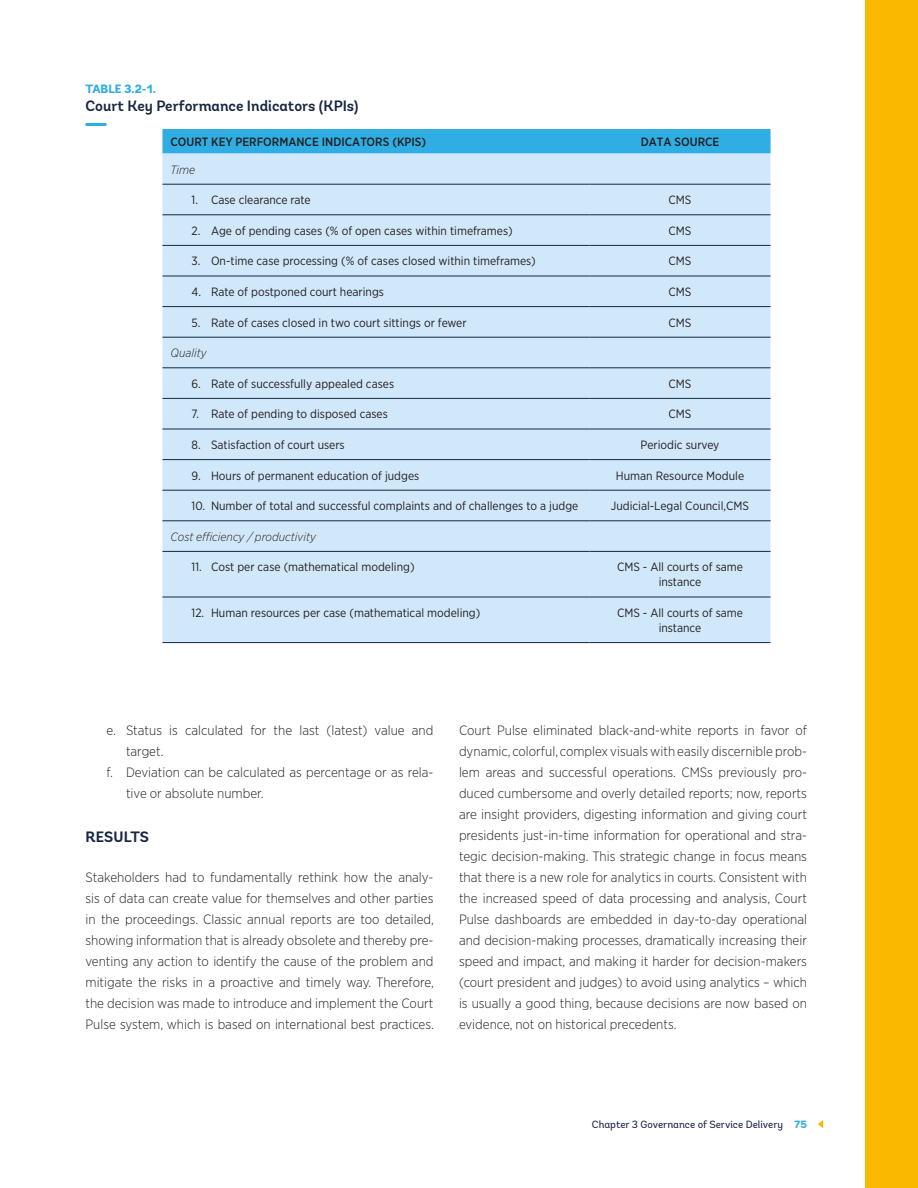
<style>
.page{position:relative;width:918px;height:1188px;background:#fff}
.page>*{position:absolute;margin:0;border:0;box-sizing:border-box;transform-origin:0 0}
.Table_Title{font:600 15px "Andes";color:#172642}
.Case_H2{font:700 15px "Andes";letter-spacing:.01em;color:#172642}
.t1{font:300 13.5px/21px "Gotham Narrow";color:#231f20}
.Table_Text{font:12px/15px "Gotham Narrow";color:#231f20;text-align:center}
.Table_Header{font:500 12px "Gotham Narrow";color:#231f20}
.Table_Text-2{font:italic 300 12px "Gotham Narrow";color:#231f20}
.Table_Title-2{font:800 12px "Andes";color:#30ade3}
.t2{font:10.5px "Andes";color:#172642}
.s1{font-weight:800;color:#30ade3}
</style>
<div class="page">
<svg style="left:818px;top:1120px;width:5px;height:8px"></svg>
<div style="left:866px;top:0;width:52px;height:1188px;background:#fab800"></div>
<hr style="left:86px;top:123px;width:20px;height:3px;background:#30ade3">
<div style="left:162px;top:129px;width:609px;height:25px;background:#30ade3"></div>
<div style="left:162px;top:154px;width:609px;height:489px;background:#d1e8fa"></div>
<hr style="left:162px;top:184px;width:427px;height:1px;background:#172642">
<hr style="left:590px;top:184px;width:181px;height:1px;background:#172642">
<hr style="left:162px;top:214px;width:427px;height:1px;background:#172642">
<hr style="left:590px;top:214px;width:181px;height:1px;background:#172642">
<hr style="left:162px;top:245px;width:427px;height:1px;background:#172642">
<hr style="left:590px;top:245px;width:181px;height:1px;background:#172642">
<hr style="left:162px;top:276px;width:427px;height:1px;background:#172642">
<hr style="left:590px;top:276px;width:181px;height:1px;background:#172642">
<hr style="left:162px;top:306px;width:427px;height:1px;background:#172642">
<hr style="left:590px;top:306px;width:181px;height:1px;background:#172642">
<hr style="left:162px;top:337px;width:427px;height:1px;background:#172642">
<hr style="left:590px;top:337px;width:181px;height:1px;background:#172642">
<hr style="left:162px;top:367px;width:427px;height:1px;background:#172642">
<hr style="left:590px;top:367px;width:181px;height:1px;background:#172642">
<hr style="left:162px;top:398px;width:427px;height:1px;background:#172642">
<hr style="left:590px;top:398px;width:181px;height:1px;background:#172642">
<hr style="left:162px;top:429px;width:427px;height:1px;background:#172642">
<hr style="left:590px;top:429px;width:181px;height:1px;background:#172642">
<hr style="left:162px;top:459px;width:427px;height:1px;background:#172642">
<hr style="left:590px;top:459px;width:181px;height:1px;background:#172642">
<hr style="left:162px;top:490px;width:427px;height:1px;background:#172642">
<hr style="left:590px;top:490px;width:181px;height:1px;background:#172642">
<hr style="left:162px;top:520px;width:427px;height:1px;background:#172642">
<hr style="left:590px;top:520px;width:181px;height:1px;background:#172642">
<hr style="left:162px;top:551px;width:427px;height:1px;background:#172642">
<hr style="left:590px;top:551px;width:181px;height:1px;background:#172642">
<hr style="left:162px;top:597px;width:427px;height:1px;background:#172642">
<hr style="left:590px;top:597px;width:181px;height:1px;background:#172642">
<hr style="left:162px;top:642px;width:427px;height:1px;background:#172642">
<hr style="left:590px;top:642px;width:181px;height:1px;background:#172642">
<p class="Table_Title-2" style="left:86px;top:81px;width:72px">TABLE 3.2-1.</p>
<p class="Table_Title" style="left:86px;top:97px;width:275px">Court Key Performance Indicators (KPIs)</p>
<p class="Table_Header" style="left:171px;top:134px;width:257px">COURT KEY PERFORMANCE INDICATORS (KPIS)</p>
<p class="Table_Header" style="left:641px;top:134px;width:80px">DATA SOURCE</p>
<p class="Table_Text-2" style="left:171px;top:162px;width:26px">Time</p>
<p class="Table_Text" style="left:192px;top:192px;width:121px">1. Case clearance rate</p>
<p class="Table_Text" style="left:669px;top:192px;width:24px">CMS</p>
<p class="Table_Text" style="left:192px;top:223px;width:322px">2. Age of pending cases (% of open cases within timeframes)</p>
<p class="Table_Text" style="left:669px;top:223px;width:24px">CMS</p>
<p class="Table_Text" style="left:192px;top:254px;width:346px">3. On-time case processing (% of cases closed within timeframes)</p>
<p class="Table_Text" style="left:669px;top:254px;width:24px">CMS</p>
<p class="Table_Text" style="left:192px;top:284px;width:194px">4. Rate of postponed court hearings</p>
<p class="Table_Text" style="left:669px;top:284px;width:24px">CMS</p>
<p class="Table_Text" style="left:192px;top:315px;width:277px">5. Rate of cases closed in two court sittings or fewer</p>
<p class="Table_Text" style="left:669px;top:315px;width:24px">CMS</p>
<p class="Table_Text-2" style="left:171px;top:346px;width:38px">Quality</p>
<p class="Table_Text" style="left:192px;top:376px;width:204px">6. Rate of successfully appealed cases</p>
<p class="Table_Text" style="left:669px;top:376px;width:24px">CMS</p>
<p class="Table_Text" style="left:192px;top:407px;width:198px">7. Rate of pending to disposed cases</p>
<p class="Table_Text" style="left:669px;top:407px;width:24px">CMS</p>
<p class="Table_Text" style="left:192px;top:437px;width:155px">8. Satisfaction of court users</p>
<p class="Table_Text" style="left:641px;top:437px;width:80px">Periodic survey</p>
<p class="Table_Text" style="left:192px;top:468px;width:229px">9. Hours of permanent education of judges</p>
<p class="Table_Text" style="left:616px;top:468px;width:130px">Human Resource Module</p>
<p class="Table_Text" style="left:192px;top:498px;width:388px">10. Number of total and successful complaints and of challenges to a judge</p>
<p class="Table_Text" style="left:611px;top:498px;width:140px">Judicial-Legal Council,CMS</p>
<p class="Table_Text-2" style="left:171px;top:529px;width:147px">Cost efficiency / productivity</p>
<p class="Table_Text" style="left:192px;top:560px;width:224px">11. Cost per case (mathematical modeling)</p>
<p class="Table_Text" style="left:617px;top:560px;width:128px">CMS - All courts of same instance</p>
<p class="Table_Text" style="left:192px;top:605px;width:290px">12. Human resources per case (mathematical modeling)</p>
<p class="Table_Text" style="left:617px;top:605px;width:128px">CMS - All courts of same instance</p>
<p class="t1" style="left:126px;top:719px;width:309px;text-indent:-20px">e. Status is calculated for the last (latest) value and target.</p>
<p class="t1" style="left:126px;top:761px;width:309px;text-indent:-20px">f. Deviation can be calculated as percentage or as rela&shy;tive or absolute number.</p>
<p class="Case_H2" style="left:86px;top:827px;width:65px">RESULTS</p>
<p class="t1" style="left:86px;top:866px;width:350px;text-align:justify">Stakeholders had to fundamentally rethink how the analy&shy;sis of data can create value for themselves and other parties in the proceedings. Classic annual reports are too detailed, showing information that is already obsolete and thereby pre&shy;venting any action to identify the cause of the problem and mitigate the risks in a proactive and timely way. Therefore, the decision was made to introduce and implement the Court Pulse system, which is based on international best practices.</p>
<p class="t1" style="left:459px;top:719px;width:350px;text-align:justify">Court Pulse eliminated black-and-white reports in favor of dynamic, colorful, complex visuals with easily discernible prob&shy;lem areas and successful operations. CMSs previously pro&shy;duced cumbersome and overly detailed reports; now, reports are insight providers, digesting information and giving court presidents just-in-time information for operational and stra&shy;tegic decision-making. This strategic change in focus means that there is a new role for analytics in courts. Consistent with the increased speed of data processing and analysis, Court Pulse dashboards are embedded in day-to-day operational and decision-making processes, dramatically increasing their speed and impact, and making it harder for decision-makers (court president and judges) to avoid using analytics – which is usually a good thing, because decisions are now based on evidence, not on historical precedents.</p>
<p class="t2" style="left:592px;top:1118px;width:217px">Chapter 3 Governance of Service Delivery <span class="s1">75</span></p>
</div>
